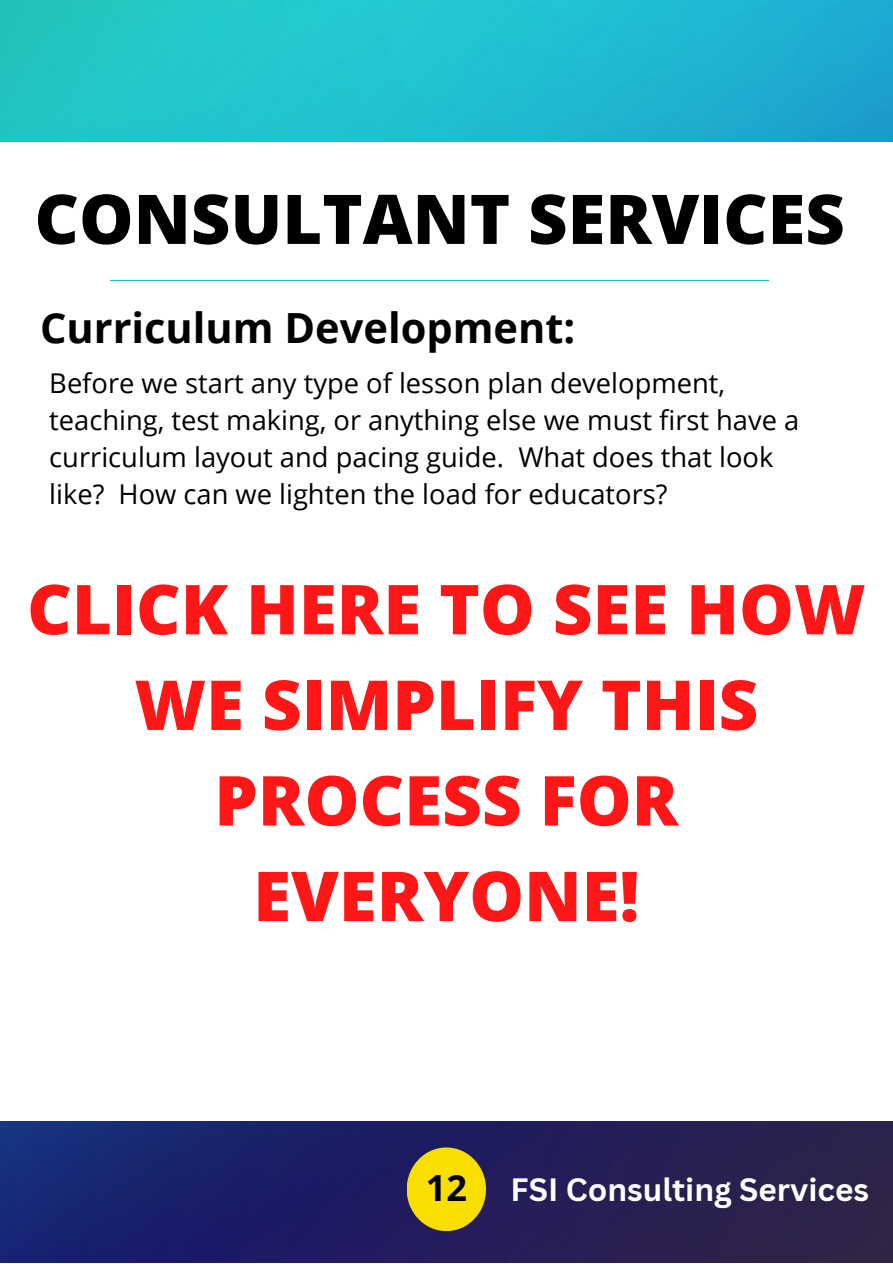
<style>
.page{position:relative;width:893px;height:1264px;background:#fff}
.page>*{position:absolute;margin:0;border:0;box-sizing:border-box;transform-origin:0 0}
.t1{font:800 69px/95.6px "Open Sans";color:#ff1616;text-align:center}
.t2{font:800 68.55px "Open Sans";color:#000}
.t3{font:700 41.55px "Open Sans";color:#000}
.t4{font:700 36px "Open Sans";color:#000}
.t5{font:700 31.5px "Canva Sans";color:#fff}
.t6{font:27.3px/37px "Open Sans";color:#000}
</style>
<div class="page">
<img style="left:0;top:0;width:892px;height:1262px">
<div style="left:0;top:142px;width:892px;height:978px;background:#fff"></div>
<hr style="left:110px;top:280px;width:659px;height:1px;background:#22b9c1">
<div style="left:406px;top:1147px;width:79px;height:83px;background:#f8df00;border-radius:50%"></div>
<p class="t2" style="left:34px;top:171px;width:811px">CONSULTANT SERVICES</p>
<p class="t3" style="left:40px;top:299px;width:537px">Curriculum Development:</p>
<p class="t6" style="left:49px;top:363px;width:751px">Before we start any type of lesson plan development, teaching, test making, or anything else we must first have a curriculum layout and pacing guide. What does that look like? How can we lighten the load for educators?</p>
<p class="t1" style="left:27px;top:560px;width:839px">CLICK HERE TO SEE HOW<br>WE SIMPLIFY THIS<br>PROCESS FOR<br>EVERYONE!</p>
<p class="t4" style="left:426px;top:1162px;width:43px">12</p>
<p class="t5" style="left:510px;top:1167px;width:360px">FSI Consulting Services</p>
</div>
